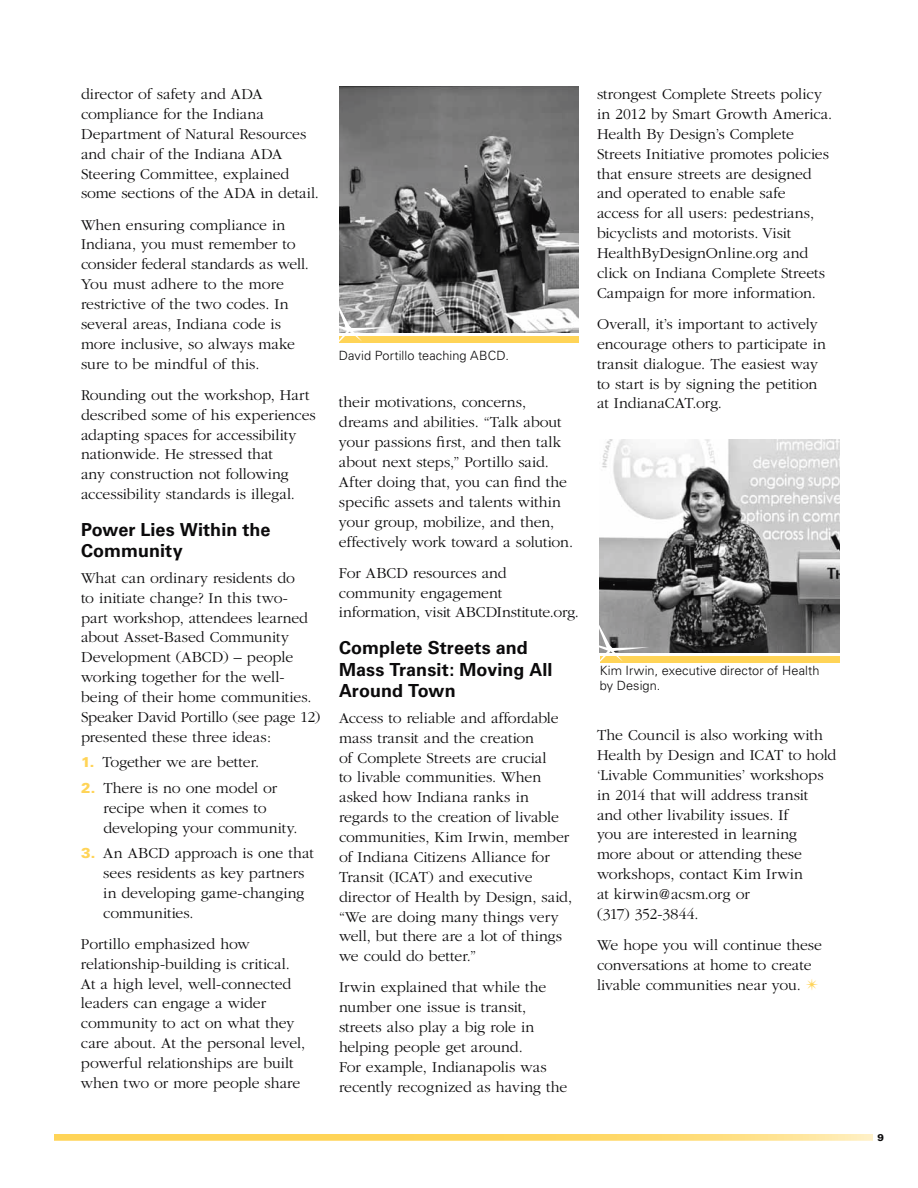
<style>
.page{position:relative;width:918px;height:1188px;background:#fff}
.page>*{position:absolute;margin:0;border:0;box-sizing:border-box;transform-origin:0 0}
.t1{font:700 18px/21.8px "Univers";letter-spacing:.005em;color:#0b0a0b}
.t2{font:300 15.75px/20px "Garamond";color:#0b0a0b}
.t3{font:300 12.75px/15px "Univers";letter-spacing:.005em;color:#0b0a0b}
.t4{font:900 9.75px "Univers";color:#0b0a0b}
.s1{font-family:"Univers";font-weight:900;font-size:14.25px;color:#ffd457}
.s2{color:#ffd457}
</style>
<div class="page">
<img style="left:339px;top:86px;width:240px;height:247px">
<div style="left:339px;top:336px;width:240px;height:6px;background:#ffd457"></div>
<svg style="left:339px;top:293px;width:49px;height:50px"></svg>
<img style="left:600px;top:439px;width:240px;height:214px">
<div style="left:600px;top:656px;width:240px;height:6px;background:#ffd457"></div>
<svg style="left:599px;top:613px;width:50px;height:50px"></svg>
<svg style="left:54px;top:1134px;width:819px;height:7px;background:#ffda6f"></svg>
<p class="t2" style="left:81px;top:84px;width:239px">director of safety and ADA compliance for the Indiana<br>Department of Natural Resources and chair of the Indiana ADA<br>Steering Committee, explained some sections of the ADA in detail.</p>
<p class="t2" style="left:81px;top:215px;width:230px">When ensuring compliance in<br>Indiana, you must remember to consider federal standards as well.<br>You must adhere to the more restrictive of the two codes. In several areas, Indiana code is more inclusive, so always make sure to be mindful of this.</p>
<p class="t2" style="left:81px;top:385px;width:236px">Rounding out the workshop, Hart described some of his experiences adapting spaces for accessibility nationwide. He stressed that<br>any construction not following accessibility standards is illegal.</p>
<p class="t1" style="left:81px;top:518px;width:191px">Power Lies Within the<br>Community</p>
<p class="t2" style="left:81px;top:568px;width:241px">What can ordinary residents do<br>to initiate change? In this two-<br>part workshop, attendees learned about Asset-Based Community<br>Development (ABCD) – people working together for the well&shy;being of their home communities.<br>Speaker David Portillo (see page 12) presented these three ideas:</p>
<p class="t2" style="left:81px;top:753px;width:180px"><span class="s1">1.</span> Together we are better.</p>
<p class="t2" style="left:103px;top:778px;width:196px;text-indent:-22px"><span class="s1">2.</span> There is no one model or recipe when it comes to developing your community.</p>
<p class="t2" style="left:103px;top:843px;width:212px;text-indent:-22px"><span class="s1">3.</span> An ABCD approach is one that sees residents as key partners in developing game-changing communities.</p>
<p class="t2" style="left:81px;top:934px;width:226px">Portillo emphasized how relationship-building is critical.<br>At a high level, well-connected leaders can engage a wider community to act on what they care about. At the personal level, powerful relationships are built when two or more people share</p>
<p class="t3" style="left:339px;top:348px;width:172px">David Portillo teaching ABCD.</p>
<p class="t2" style="left:339px;top:393px;width:236px">their motivations, concerns, dreams and abilities. “Talk about your passions first, and then talk about next steps,” Portillo said.<br>After doing that, you can find the specific assets and talents within your group, mobilize, and then, effectively work toward a solution.</p>
<p class="t2" style="left:339px;top:563px;width:241px">For ABCD resources and community engagement information, visit ABCDInstitute.org.</p>
<p class="t1" style="left:339px;top:637px;width:215px">Complete Streets and<br>Mass Transit: Moving All<br>Around Town</p>
<p class="t2" style="left:339px;top:708px;width:235px">Access to reliable and affordable mass transit and the creation<br>of Complete Streets are crucial<br>to livable communities. When asked how Indiana ranks in regards to the creation of livable communities, Kim Irwin, member of Indiana Citizens Alliance for<br>Transit (ICAT) and executive director of Health by Design, said, “We are doing many things very well, but there are a lot of things we could do better.”</p>
<p class="t2" style="left:339px;top:978px;width:230px">Irwin explained that while the number one issue is transit, streets also play a big role in helping people get around.<br>For example, Indianapolis was recently recognized as having the</p>
<p class="t2" style="left:597px;top:84px;width:237px">strongest Complete Streets policy in 2012 by Smart Growth America.<br>Health By Design’s Complete<br>Streets Initiative promotes policies that ensure streets are designed and operated to enable safe<br>access for all users: pedestrians, bicyclists and motorists. Visit<br>HealthByDesignOnline.org and click on Indiana Complete Streets<br>Campaign for more information.</p>
<p class="t2" style="left:597px;top:314px;width:230px">Overall, it’s important to actively encourage others to participate in transit dialogue. The easiest way to start is by signing the petition at IndianaCAT.org.</p>
<p class="t3" style="left:600px;top:663px;width:221px">Kim Irwin, executive director of H ealth by Design.</p>
<p class="t2" style="left:597px;top:725px;width:241px">The Council is also working with<br>Health by Design and ICAT to hold ‘Livable Communities’ workshops in 2014 that will address transit and other livability issues. If<br>you are interested in learning<br>more about or attending these workshops, contact Kim Irwin<br>at kirwin@acsm.org or<br>(317) 352-3844.</p>
<p class="t2" style="left:597px;top:935px;width:227px">We hope you will continue these conversations at home to create livable communities near you. <span class="s2">✴</span></p>
<p class="t4" style="left:878px;top:1131px;width:8px">9</p>
</div>
